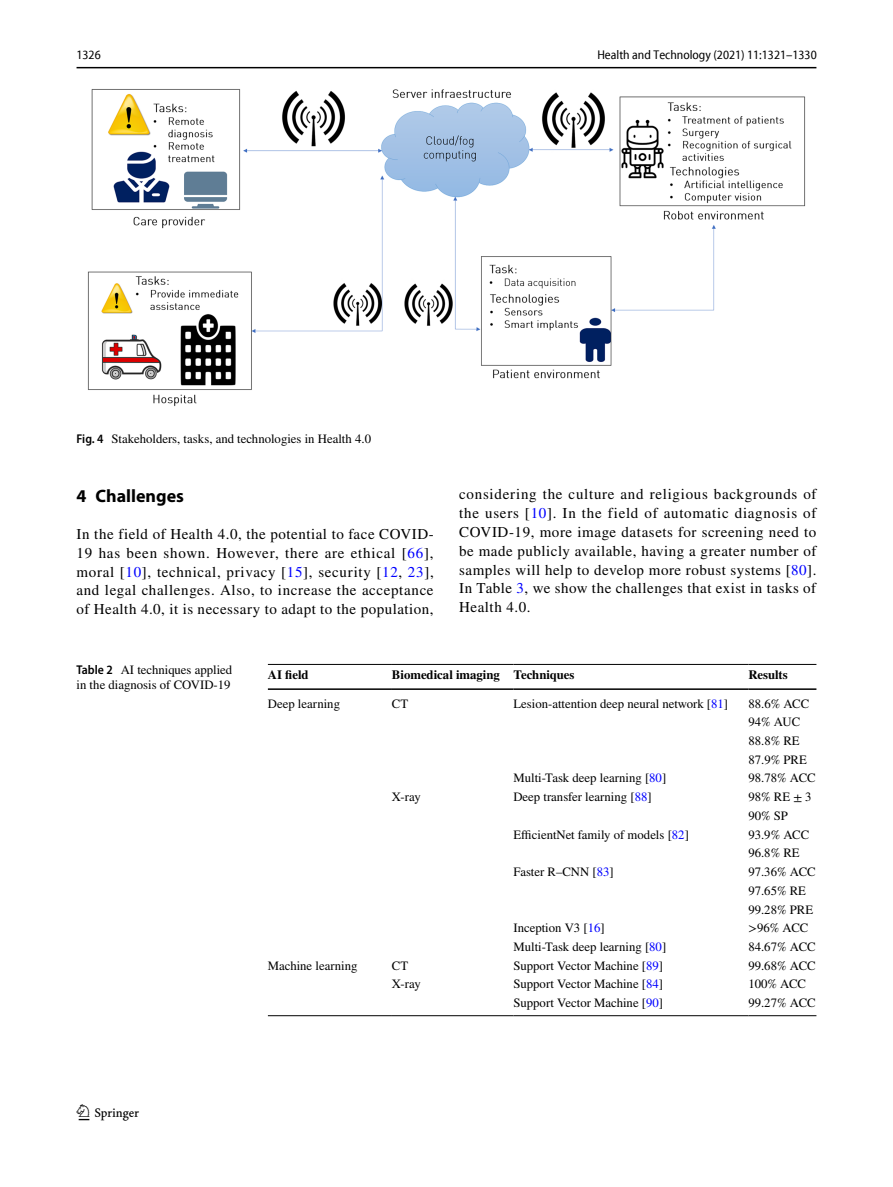
<style>
.page{position:relative;width:893px;height:1187px;background:#fff}
.page>*{position:absolute;margin:0;border:0;box-sizing:border-box;transform-origin:0 0}
.t1{font:22.5px "Springnew Regular 2";color:#000}
.t2{font:700 18px "Myriad Pro";color:#000}
.t3{font:15px/18.8px "STIX";letter-spacing:.035em;color:#000;text-align:justify}
.t4{font:12.75px/18.8px "STIX";color:#000}
.t5{font:700 12.75px "STIX";color:#000}
.t6{font:semi-condensed 12.75px "Myriad Pro Unic";color:#000}
.s1{font-family:"Myriad Pro";font-weight:600;font-stretch:semi-condensed}
.s2{color:#00f}
</style>
<div class="page">
<hr style="left:77px;top:67px;width:739px;height:1px;background:#000">
<img style="left:87px;top:89px;width:719px;height:318px">
<hr style="left:268px;top:664px;width:124px;height:1px;background:#000">
<hr style="left:268px;top:688px;width:124px;height:2px;background:#000">
<hr style="left:392px;top:664px;width:121px;height:1px;background:#000">
<hr style="left:392px;top:688px;width:121px;height:2px;background:#000">
<hr style="left:513px;top:664px;width:235px;height:1px;background:#000">
<hr style="left:513px;top:688px;width:235px;height:2px;background:#000">
<hr style="left:748px;top:664px;width:68px;height:1px;background:#000">
<hr style="left:748px;top:688px;width:68px;height:2px;background:#000">
<hr style="left:268px;top:1015px;width:124px;height:1px;background:#000">
<hr style="left:392px;top:1015px;width:121px;height:1px;background:#000">
<hr style="left:513px;top:1015px;width:235px;height:1px;background:#000">
<hr style="left:748px;top:1015px;width:68px;height:1px;background:#000">
<p class="t6" style="left:77px;top:50px;width:26px">1326</p>
<p class="t6" style="left:597px;top:50px;width:221px">Health and Technology (2021) 11:1321–1330</p>
<p class="t4" style="left:77px;top:430px;width:296px"><span class="s1">Fig. 4</span> Stakeholders, tasks, and technologies in Health 4.0</p>
<h2 class="t2" style="left:77px;top:484px;width:109px">4 Challenges</h2>
<p class="t3" style="left:77px;top:525px;width:359px">In the field of Health 4.0, the potential to face COVID-19 has been shown. However, there are ethical [<span class="s2">66</span>], moral [<span class="s2">10</span>], technical, privacy [<span class="s2">15</span>], security [<span class="s2">12</span>, <span class="s2">23</span>], and legal challenges. Also, to increase the acceptance of Health 4.0, it is necessary to adapt to the population,</p>
<p class="t3" style="left:459px;top:486px;width:359px">considering the culture and religious backgrounds of the users [<span class="s2">10</span>]. In the field of automatic diagnosis of COVID-19, more image datasets for screening need to be made publicly available, having a greater number of samples will help to develop more robust systems [<span class="s2">80</span>].<br>In Table <span class="s2">3</span>, we show the challenges that exist in tasks of Health 4.0.</p>
<p class="t4" style="left:77px;top:662px;width:157px;line-height:15px"><span class="s1">Table 2</span> AI techniques applied in the diagnosis of COVID-19</p>
<p class="t5" style="left:268px;top:667px;width:42px">AI field</p>
<p class="t5" style="left:392px;top:667px;width:184px">Biomedical imaging Techniques</p>
<p class="t5" style="left:748px;top:667px;width:41px">Results</p>
<p class="t4" style="left:268px;top:694px;width:74px">Deep learning</p>
<p class="t4" style="left:392px;top:694px;width:18px">CT</p>
<p class="t4" style="left:513px;top:694px;width:216px">Lesion-attention deep neural network [<span class="s2">81</span>]</p>
<p class="t4" style="left:748px;top:694px;width:62px">88.6% ACC<br>94% AUC<br>88.8% RE<br>87.9% PRE</p>
<p class="t4" style="left:513px;top:769px;width:154px">Multi-Task deep learning [<span class="s2">80</span>]</p>
<p class="t4" style="left:748px;top:769px;width:69px">98.78% ACC</p>
<p class="t4" style="left:392px;top:788px;width:30px">X-ray</p>
<p class="t4" style="left:513px;top:788px;width:140px">Deep transfer learning [<span class="s2">88</span>]</p>
<p class="t4" style="left:748px;top:788px;width:65px">98% RE ± 3<br>90% SP</p>
<p class="t4" style="left:513px;top:825px;width:177px">EfficientNet family of models [<span class="s2">82</span>]</p>
<p class="t4" style="left:748px;top:825px;width:62px">93.9% ACC<br>96.8% RE</p>
<p class="t4" style="left:513px;top:863px;width:102px">Faster R–CNN [<span class="s2">83</span>]</p>
<p class="t4" style="left:748px;top:863px;width:69px">97.36% ACC<br>97.65% RE<br>99.28% PRE</p>
<p class="t4" style="left:513px;top:919px;width:93px">Inception V3 [<span class="s2">16</span>]</p>
<p class="t4" style="left:748px;top:919px;width:62px">&gt;96% ACC</p>
<p class="t4" style="left:513px;top:938px;width:154px">Multi-Task deep learning [<span class="s2">80</span>]</p>
<p class="t4" style="left:748px;top:938px;width:69px">84.67% ACC</p>
<p class="t4" style="left:268px;top:956px;width:91px">Machine learning</p>
<p class="t4" style="left:392px;top:956px;width:18px">CT</p>
<p class="t4" style="left:513px;top:956px;width:151px">Support Vector Machine [<span class="s2">89</span>]</p>
<p class="t4" style="left:748px;top:956px;width:69px">99.68% ACC</p>
<p class="t4" style="left:392px;top:975px;width:30px">X-ray</p>
<p class="t4" style="left:513px;top:975px;width:151px">Support Vector Machine [<span class="s2">84</span>]</p>
<p class="t4" style="left:748px;top:975px;width:59px">100% ACC</p>
<p class="t4" style="left:513px;top:994px;width:151px">Support Vector Machine [<span class="s2">90</span>]</p>
<p class="t4" style="left:748px;top:994px;width:69px">99.27% ACC</p>
<h1 class="t1" style="left:79px;top:1104px;width:62px">1 3</h1>
</div>
